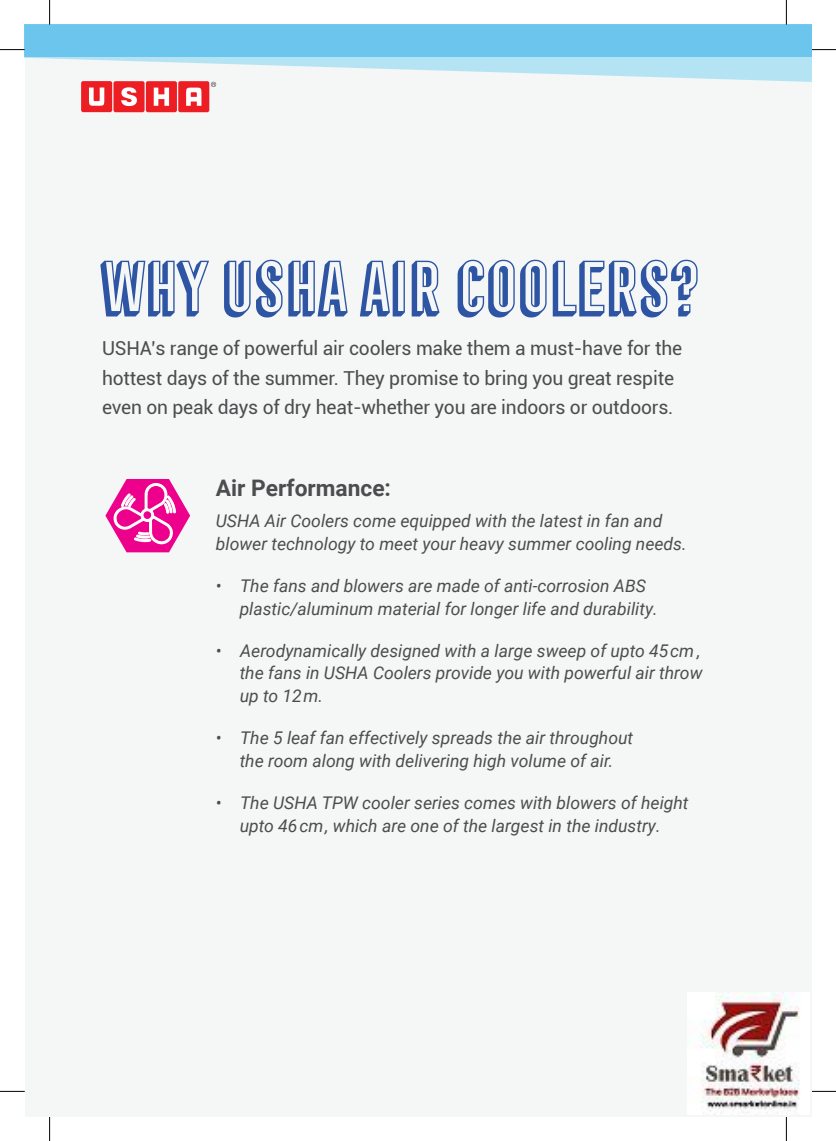
<style>
.page{position:relative;width:836px;height:1141px;background:#fff}
.page>*{position:absolute;margin:0;border:0;box-sizing:border-box;transform-origin:0 0}
.t1{font:68.08px "Frontage Condensed 3 D";letter-spacing:-.1em;color:#2d55a3}
.t2{font:700 22.75px "Roboto";color:#4d4d4f}
.t3{font:19.25px/29.8px "Roboto";letter-spacing:-.01em;color:#4d4d4f}
.t4{font:italic 17.5px/22.8px "Roboto";color:#4d4d4f}
</style>
<div class="page">
<svg style="left:0;top:49px;width:25px;height:1px"></svg>
<svg style="left:49px;top:0;width:1px;height:25px"></svg>
<svg style="left:811px;top:49px;width:25px;height:1px"></svg>
<svg style="left:786px;top:0;width:1px;height:25px"></svg>
<svg style="left:0;top:1091px;width:25px;height:1px"></svg>
<svg style="left:49px;top:1117px;width:1px;height:24px"></svg>
<svg style="left:812px;top:1091px;width:24px;height:1px"></svg>
<svg style="left:786px;top:1117px;width:1px;height:24px"></svg>
<div style="left:25px;top:25px;width:786px;height:1091px;background:#f5f6f6"></div>
<div style="left:178px;top:81px;width:31px;height:31px;background:#ed1d24;border-radius:2px"></div>
<div style="left:113px;top:81px;width:32px;height:31px;background:#ed1d24;border-radius:2px"></div>
<div style="left:146px;top:81px;width:31px;height:31px;background:#ed1d24;border-radius:2px"></div>
<div style="left:81px;top:81px;width:31px;height:31px;background:#ed1d24;border-radius:2px"></div>
<svg style="left:121px;top:87px;width:16px;height:19px"></svg>
<svg style="left:154px;top:88px;width:15px;height:18px"></svg>
<svg style="left:89px;top:88px;width:15px;height:18px"></svg>
<svg style="left:186px;top:88px;width:15px;height:18px"></svg>
<svg style="left:211px;top:82px;width:5px;height:5px"></svg>
<svg style="left:25px;top:57px;width:786px;height:25px"></svg>
<div style="left:25px;top:25px;width:786px;height:32px;background:#6bc5ec"></div>
<svg style="left:105px;top:479px;width:85px;height:73px"></svg>
<img style="left:704px;top:992px;width:95px;height:117px">
<h1 class="t1" style="left:98px;top:248px;width:606px">WHY USHA AIR COOLERS?</h1>
<p class="t3" style="left:102px;top:333px;width:582px">USHA’s range of powerful air coolers make them a must-have for the hottest days of the summer. They promise to bring you great respite even on peak days of dry heat-whether you are indoors or outdoors.</p>
<h2 class="t2" style="left:216px;top:471px;width:177px">Air Performance:</h2>
<p class="t4" style="left:216px;top:509px;width:472px">USHA Air Coolers come equipped with the latest in fan and blower technology to meet your heavy summer cooling needs.</p>
<p class="t4" style="left:240px;top:573px;width:419px;text-indent:-24px">• The fans and blowers are made of anti-corrosion ABS plastic/aluminum material for longer life and durability.</p>
<p class="t4" style="left:240px;top:638px;width:464px;text-align:justify;text-indent:-24px">• Aerodynamically designed with a large sweep of upto 45cm , the fans in USHA Coolers provide you with powerful air throw up to 12m.</p>
<p class="t4" style="left:216px;top:726px;width:419px;text-align:center">• The 5 leaf fan effectively spreads the air throughout the room along with delivering high volume of air.</p>
<p class="t4" style="left:216px;top:790px;width:474px;text-align:center">• The USHA TPW cooler series comes with blowers of height upto 46cm, which are one of the largest in the industry.</p>
</div>
